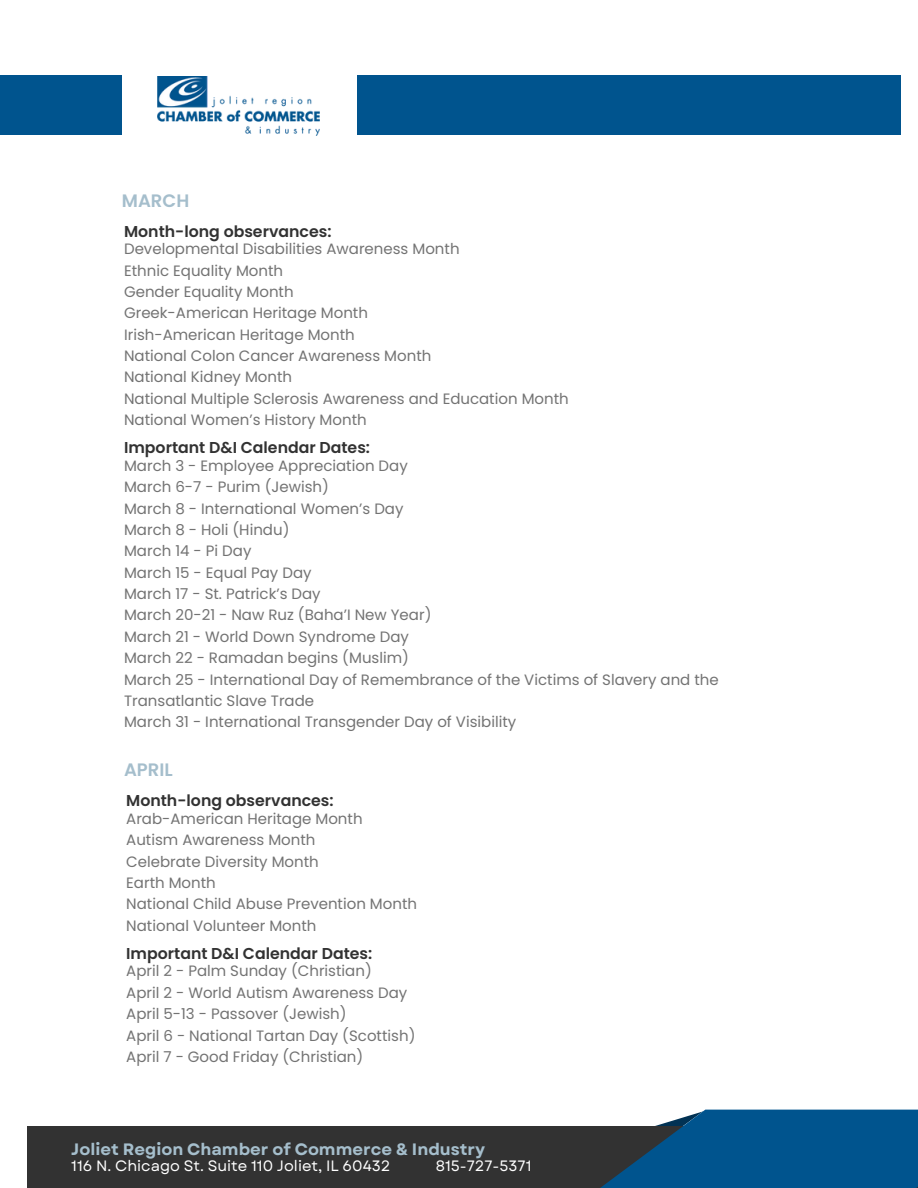
<style>
.page{position:relative;width:918px;height:1188px;background:#fff}
.page>*{position:absolute;margin:0;border:0;box-sizing:border-box;transform-origin:0 0}
.t1{font:600 18px "Poppins";color:#a5becc}
.t2{font:700 16.5px "Garet";color:#a5becc}
.t3{font:600 15.75px "Poppins";color:#323232}
.t4{font:15px/21.3px "Poppins";color:#737373}
.t5{font:15px "Garet";color:#fff}
</style>
<div class="page">
<div style="left:27px;top:1126px;width:891px;height:62px;background:#323232"></div>
<div style="left:0;top:75px;width:121px;height:59px;background:#00548e"></div>
<div style="left:357px;top:75px;width:543px;height:59px;background:#00548e"></div>
<svg style="left:600px;top:1110px;width:318px;height:78px;fill:#00548e"></svg>
<img style="left:157px;top:76px;width:162px;height:60px">
<p class="t1" style="left:122px;top:188px;width:69px">MARCH</p>
<p class="t3" style="left:124px;top:220px;width:209px">Month-long observances:</p>
<p class="t4" style="left:124px;top:238px;width:446px">Developmental Disabilities Awareness Month<br>Ethnic Equality Month<br>Gender Equality Month<br>Greek-American Heritage Month<br>Irish-American Heritage Month<br>National Colon Cancer Awareness Month<br>National Kidney Month<br>National Multiple Sclerosis Awareness and Education Month National Women’s History Month</p>
<p class="t3" style="left:124px;top:437px;width:247px">Important D&amp;I Calendar Dates:</p>
<p class="t4" style="left:124px;top:455px;width:596px">March 3 - Employee Appreciation Day<br>March 6-7 - Purim (Jewish)<br>March 8 - International Women’s Day<br>March 8 - Holi (Hindu)<br>March 14 - Pi Day<br>March 15 - Equal Pay Day<br>March 17 - St. Patrick’s Day<br>March 20-21 - Naw Ruz (Baha’I New Year)<br>March 21 - World Down Syndrome Day<br>March 22 - Ramadan begins (Muslim)<br>March 25 - International Day of Remembrance of the Victims of Slavery and the Transatlantic Slave Trade<br>March 31 - International Transgender Day of Visibility</p>
<p class="t1" style="left:124px;top:758px;width:50px">APRIL</p>
<p class="t3" style="left:126px;top:790px;width:209px">Month-long observances:</p>
<p class="t4" style="left:126px;top:808px;width:292px">Arab-American Heritage Month<br>Autism Awareness Month<br>Celebrate Diversity Month<br>Earth Month<br>National Child Abuse Prevention Month<br>National Volunteer Month</p>
<p class="t3" style="left:126px;top:942px;width:247px">Important D&amp;I Calendar Dates:</p>
<p class="t4" style="left:126px;top:961px;width:291px">April 2 - Palm Sunday (Christian)<br>April 2 - World Autism Awareness Day April 5-13 - Passover (Jewish)<br>April 6 - National Tartan Day (Scottish)<br>April 7 - Good Friday (Christian)</p>
<p class="t2" style="left:71px;top:1137px;width:415px">Joliet Region Chamber of Commerce &amp; Industry</p>
<p class="t5" style="left:436px;top:1155px;width:97px">815-727-5371</p>
<p class="t5" style="left:71px;top:1155px;width:321px">116 N. Chicago St. Suite 110 Joliet, IL 60432</p>
</div>
